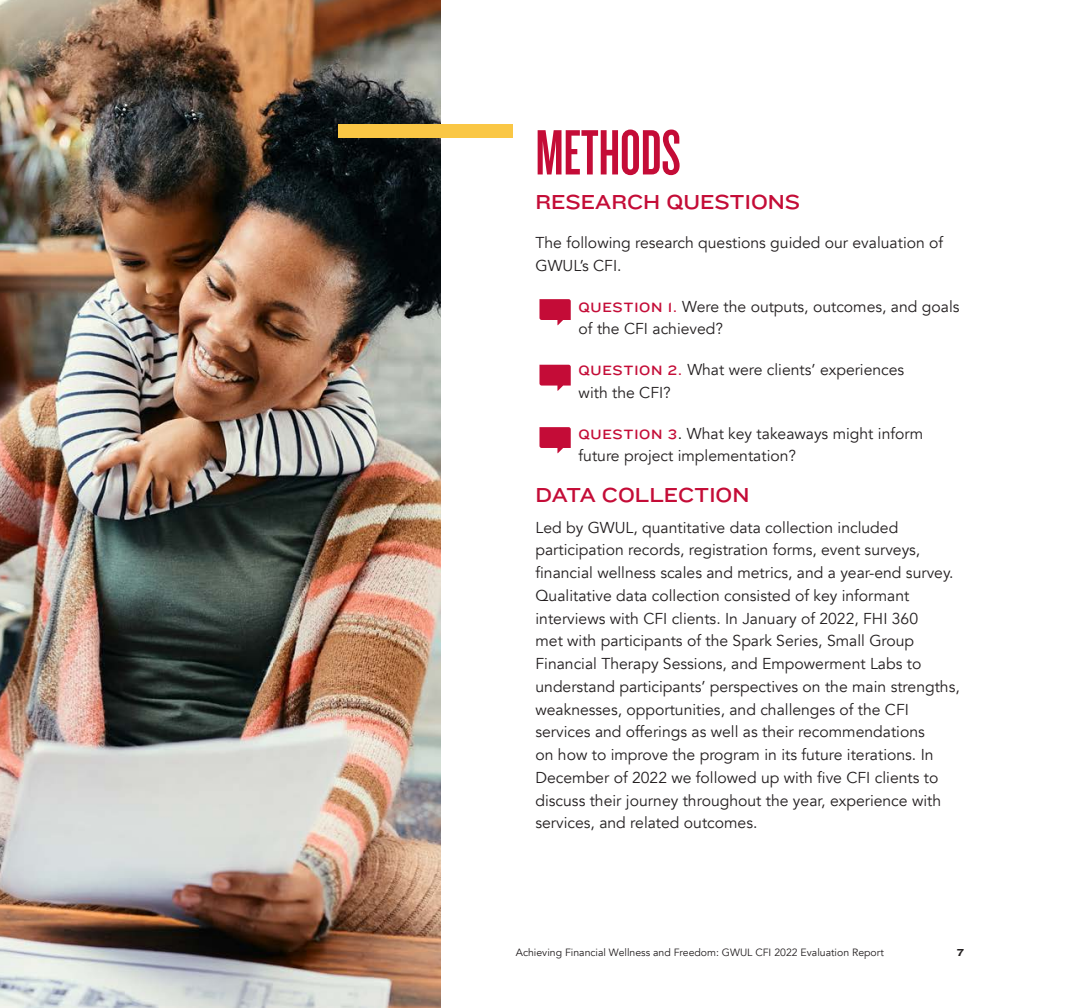
<style>
.page{position:relative;width:1071px;height:1008px;background:#fff}
.page>*{position:absolute;margin:0;border:0;box-sizing:border-box;transform-origin:0 0}
.t1{font:66.5px "Knockout HTF47 Bantamweight";color:#c40c37}
.t2{font:21px "Knockout HTF33 Junior Heviwt";color:#c40c37}
.Body{font:15.75px/22.8px "Avenir";color:#231f20}
.t3{font:10.5px "Avenir";color:#231f20}
.t4{font:10.5px "Knockout HTF53 Heviweight";color:#231f20}
.s1{font-family:"Knockout HTF33 Junior Heviwt";font-size:14px;color:#c40c37}
.s2{font-family:"Knockout HTF33 Junior Heviwt";font-size:14px}
</style>
<div class="page">
<img style="left:0;top:0;width:441px;height:1008px">
<div style="left:338px;top:124px;width:175px;height:14px;background:#fac745"></div>
<svg style="left:539px;top:299px;width:32px;height:26px"></svg>
<svg style="left:539px;top:365px;width:32px;height:26px"></svg>
<svg style="left:539px;top:427px;width:32px;height:26px"></svg>
<p class="t1" style="left:536px;top:120px;width:147px">METHODS</p>
<p class="t2" style="left:535px;top:191px;width:266px">RESEARCH QUESTIONS</p>
<p class="Body" style="left:536px;top:231px;width:409px">The following research questions guided our evaluation of<br>GWUL’s CFI.</p>
<p class="Body" style="left:579px;top:295px;width:382px"><span class="s1">QUESTION 1.</span> Were the outputs, outcomes, and goals of the CFI achieved?</p>
<p class="Body" style="left:579px;top:359px;width:327px"><span class="s1">QUESTION 2.</span> What were clients’ experiences with the CFI?</p>
<p class="Body" style="left:579px;top:422px;width:346px"><span class="s1">QUESTION 3</span><span class="s2">.</span> What key takeaways might inform future project implementation?</p>
<h3 class="t2" style="left:536px;top:483px;width:215px">DATA COLLECTION</h3>
<p class="Body" style="left:536px;top:516px;width:426px">Led by GWUL, quantitative data collection included participation records, registration forms, event surveys, financial wellness scales and metrics, and a year-end survey.<br>Qualitative data collection consisted of key informant interviews with CFI clients. In January of 2022, FHI 360<br>met with participants of the Spark Series, Small Group Financial Therapy Sessions, and Empowerment Labs to understand participants’ perspectives on the main strengths, weaknesses, opportunities, and challenges of the CFI services and offerings as well as their recommendations<br>on how to improve the program in its future iterations. In December of 2022 we followed up with five CFI clients to discuss their journey throughout the year, experience with services, and related outcomes.</p>
<p class="t3" style="left:516px;top:946px;width:370px">Achieving Financial Wellness and Freedom: GWUL CFI 2022 Evaluation Report</p>
<p class="t4" style="left:957px;top:946px;width:9px">7</p>
</div>
